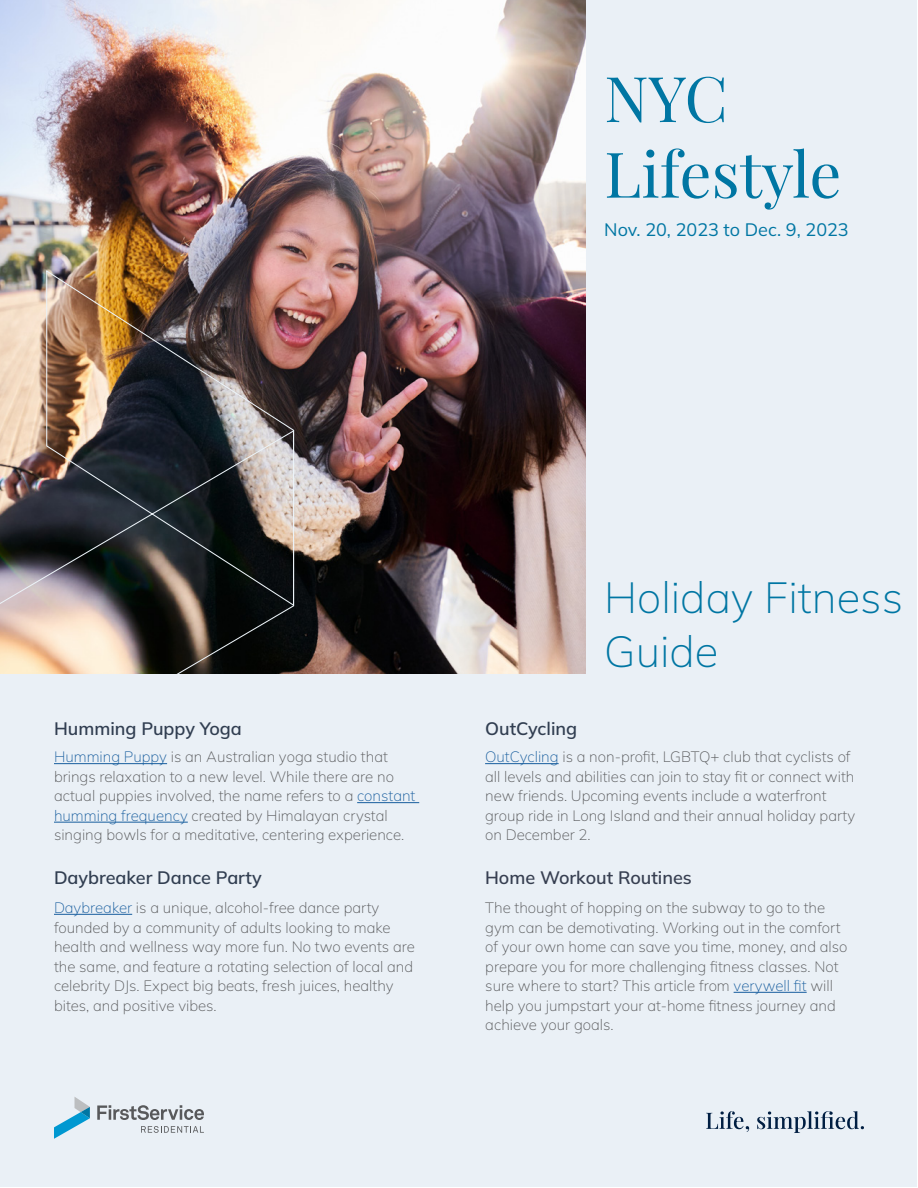
<style>
.page{position:relative;width:918px;height:1188px;background:#fff}
.page>*{position:absolute;margin:0;border:0;box-sizing:border-box;transform-origin:0 0}
.t1{font:63px/75.6px "Playfair Display";color:#0076a3}
.t2{font:300 43.5px/54px "Mulish";color:#0076a3}
.t3{font:600 18px "Mulish";color:#313e51}
.t4{font:18px "Mulish";color:#0076a3}
.t5{font:600 18px "Mulish";color:#373f51}
.t6{font:300 15px/19.5px "Mulish";color:#57585a}
.s1{color:#175d9e}
</style>
<div class="page">
<div style="left:1px;top:1px;width:916px;height:1186px;background:#eaf0f6"></div>
<img style="left:0;top:0;width:586px;height:674px">
<svg style="left:54px;top:1097px;width:36px;height:42px"></svg>
<svg style="left:97px;top:1105px;width:107px;height:15px"></svg>
<svg style="left:141px;top:1126px;width:63px;height:7px"></svg>
<svg style="left:706px;top:1111px;width:43px;height:21px"></svg>
<svg style="left:757px;top:1111px;width:107px;height:22px"></svg>
<img style="left:0;top:270px;width:294px;height:404px">
<hr style="left:54px;top:914px;width:78px;height:1px;background:#175d9e">
<hr style="left:485px;top:763px;width:74px;height:1px;background:#175d9e">
<hr style="left:54px;top:763px;width:113px;height:1px;background:#175d9e">
<hr style="left:357px;top:802px;width:62px;height:1px;background:#175d9e">
<hr style="left:54px;top:822px;width:134px;height:1px;background:#175d9e">
<hr style="left:734px;top:992px;width:73px;height:1px;background:#175d9e">
<p class="t1" style="left:604px;top:55px;width:239px">NYC<br>Lifestyle</p>
<p class="t4" style="left:604px;top:217px;width:246px">Nov. 20, 2023 to Dec. 9, 2023</p>
<p class="t3" style="left:54px;top:716px;width:189px">Humming Puppy Yoga</p>
<p class="t3" style="left:485px;top:716px;width:94px">OutCycling</p>
<p class="t2" style="left:604px;top:569px;width:300px">Holiday Fitness<br>Guide</p>
<p class="t6" style="left:54px;top:747px;width:363px"><span class="s1">Humming Puppy</span> is an Australian yoga studio that brings relaxation to a new level. While there are no actual puppies involved, the name refers to a <span class="s1">constant humming frequency</span> created by Himalayan crystal singing bowls for a meditative, centering experience.</p>
<p class="t3" style="left:54px;top:865px;width:209px">Daybreaker Dance Party</p>
<p class="t6" style="left:54px;top:898px;width:362px"><span class="s1">Daybreaker</span> is a unique, alcohol-free dance party founded by a community of adults looking to make health and wellness way more fun. No two events are the same, and feature a rotating selection of local and celebrity DJs. Expect big beats, fresh juices, healthy bites, and positive vibes.</p>
<p class="t6" style="left:485px;top:747px;width:372px"><span class="s1">OutCycling</span> is a non-profit, LGBTQ+ club that cyclists of all levels and abilities can join to stay fit or connect with new friends. Upcoming events include a waterfront group ride in Long Island and their annual holiday party on December 2.</p>
<p class="t5" style="left:485px;top:865px;width:208px">Home Workout Routines</p>
<p class="t6" style="left:485px;top:898px;width:364px">The thought of hopping on the subway to go to the gym can be demotivating. Working out in the comfort of your own home can save you time, money, and also prepare you for more challenging fitness classes. Not sure where to start? This article from <span class="s1">verywell fit</span> will help you jumpstart your at-home fitness journey and achieve your goals.</p>
</div>
